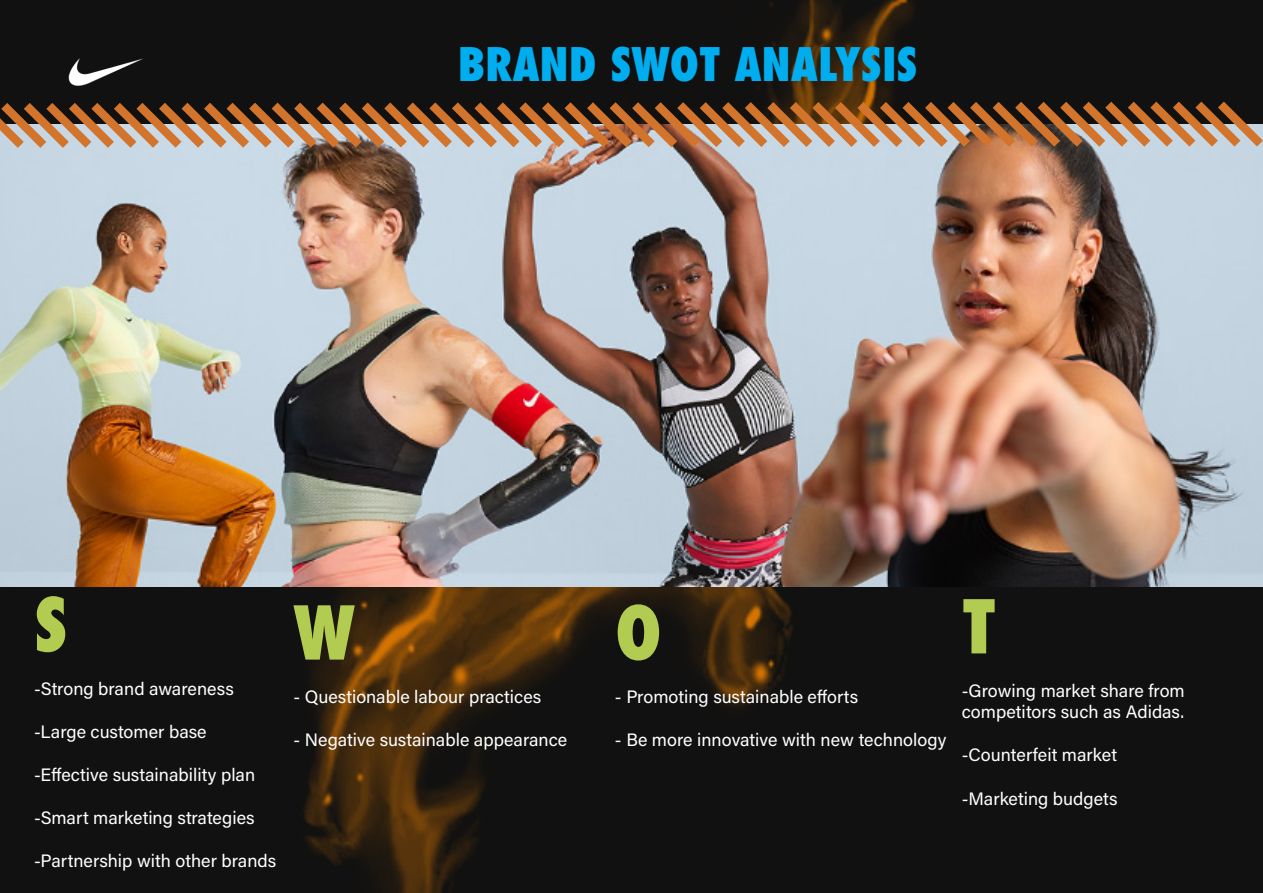
<style>
.page{position:relative;width:1263px;height:893px;background:#111}
.page>*{position:absolute;margin:0;border:0;box-sizing:border-box;transform-origin:0 0}
.t1{font:800 condensed 72px "Futura";color:#b2cb51}
.t2{font:800 condensed 45px "Futura";color:#00aeef}
.t3{font:18px "Acumin Variable Concept";color:#fff}
</style>
<div class="page">
<img style="left:68px;top:58px;width:17px;height:28px">
<img style="left:85px;top:0;width:829px;height:893px">
<img style="left:0;top:157px;width:1263px;height:430px">
<svg style="left:0;top:93px;width:1263px;height:64px"></svg>
<p class="t2" style="left:458px;top:36px;width:462px">BRAND SWOT ANALYSIS</p>
<p class="t1" style="left:34px;top:579px;width:35px">S</p>
<p class="t3" style="left:34px;top:676px;width:201px">-Strong brand awareness</p>
<p class="t3" style="left:34px;top:719px;width:174px">-Large customer base</p>
<p class="t3" style="left:34px;top:762px;width:223px">-Effective sustainability plan</p>
<p class="t3" style="left:34px;top:805px;width:222px">-Smart marketing strategies</p>
<p class="t3" style="left:34px;top:849px;width:244px">-Partnership with other brands</p>
<p class="t1" style="left:293px;top:588px;width:63px">W</p>
<p class="t3" style="left:293px;top:684px;width:250px">- Questionable labour practices</p>
<p class="t3" style="left:293px;top:727px;width:275px">- Negative sustainable appearance</p>
<p class="t1" style="left:615px;top:588px;width:48px">O</p>
<p class="t3" style="left:615px;top:684px;width:245px">- Promoting sustainable efforts</p>
<p class="t3" style="left:615px;top:727px;width:333px">- Be more innovative with new technology</p>
<p class="t1" style="left:962px;top:581px;width:36px">T</p>
<p class="t3" style="left:962px;top:678px;width:225px">-Growing market share from</p>
<p class="t3" style="left:962px;top:700px;width:224px">competitors such as Adidas.</p>
<p class="t3" style="left:962px;top:743px;width:157px">-Counterfeit market</p>
<p class="t3" style="left:962px;top:786px;width:157px">-Marketing budgets</p>
</div>
